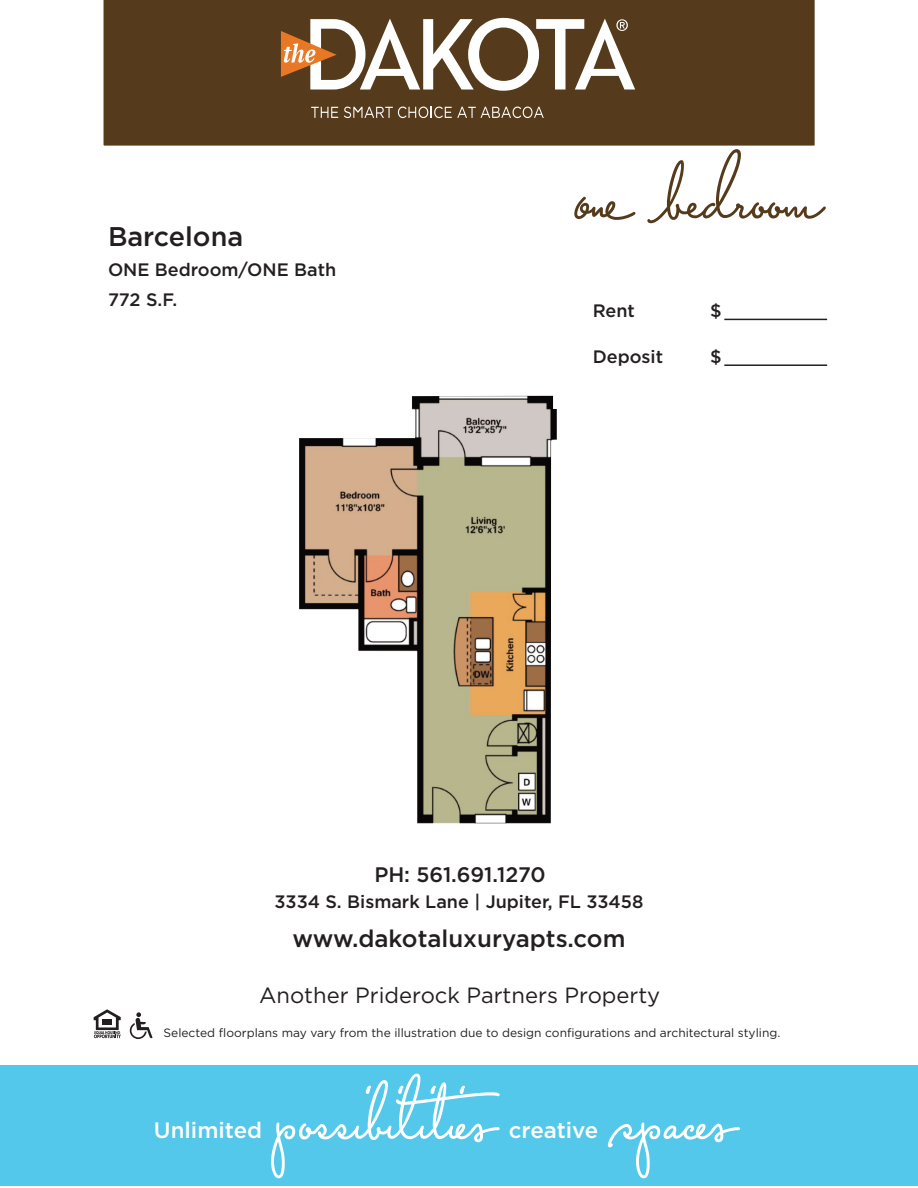
<style>
.page{position:relative;width:918px;height:1188px;background:#fff}
.page>*{position:absolute;margin:0;border:0;box-sizing:border-box;transform-origin:0 0}
.t1{font:72px "Capistrano BF";letter-spacing:-.005em;color:#fff}
.t2{font:72px "Capistrano BF";letter-spacing:-.005em;color:#553b1b}
.t3{font:500 27px "Gotham";color:#231f20}
.t4{font:500 24px "Gotham";color:#231f20}
.t5{font:500 22.35px "Gotham";color:#fff}
.t6{font:22.05px "Gotham";color:#231f20}
.t7{font:500 21px "Gotham";letter-spacing:-.005em;color:#231f20}
.t8{font:500 18px/30.2px "Gotham";color:#231f20}
.t9{font:12px "Gotham";color:#231f20}
</style>
<div class="page">
<div style="left:103px;top:0;width:712px;height:146px;background:#553b1b"></div>
<svg style="left:311px;top:107px;width:27px;height:11px"></svg>
<svg style="left:344px;top:107px;width:200px;height:11px;background:#7e6b53"></svg>
<svg style="left:281px;top:18px;width:354px;height:73px"></svg>
<img style="left:299px;top:396px;width:258px;height:428px">
<svg style="left:94px;top:1009px;width:27px;height:29px"></svg>
<svg style="left:130px;top:1012px;width:22px;height:27px"></svg>
<div style="left:0;top:1065px;width:918px;height:121px;background:#53c8ea"></div>
<hr style="left:724px;top:319px;width:103px;height:1px;background:#231f20">
<hr style="left:724px;top:364px;width:103px;height:2px;background:#231f20">
<h2 class="t3" style="left:108px;top:226px;width:137px">Barcelona</h2>
<h3 class="t8" style="left:108px;top:256px;width:230px">ONE Bedroom/ONE Bath<br>772 S.F.</h3>
<h1 class="t2" style="left:568px;top:150px;width:251px">one bedroom</h1>
<h3 class="t8" style="left:593px;top:297px;width:44px">Rent</h3>
<h3 class="t8" style="left:710px;top:297px;width:13px">$</h3>
<h3 class="t8" style="left:593px;top:343px;width:72px">Deposit</h3>
<h3 class="t8" style="left:710px;top:343px;width:13px">$</h3>
<h3 class="t7" style="left:374px;top:867px;width:173px">PH: 561.691.1270</h3>
<h3 class="t8" style="left:275px;top:888px;width:370px">3334 S. Bismark Lane | Jupiter, FL 33458</h3>
<h3 class="t4" style="left:292px;top:930px;width:335px">www.dakotaluxuryapts.com</h3>
<h3 class="t6" style="left:259px;top:987px;width:403px">Another Priderock Partners Property</h3>
<p class="t9" style="left:164px;top:1028px;width:618px">Selected floorplans may vary from the illustration due to design configurations and architectural styling.</p>
<h3 class="t5" style="left:154px;top:1121px;width:110px">Unlimited</h3>
<h1 class="t1" style="left:269px;top:1071px;width:262px">possibilities</h1>
<h3 class="t5" style="left:509px;top:1121px;width:91px">creative</h3>
<h1 class="t1" style="left:605px;top:1071px;width:130px">spaces</h1>
</div>
